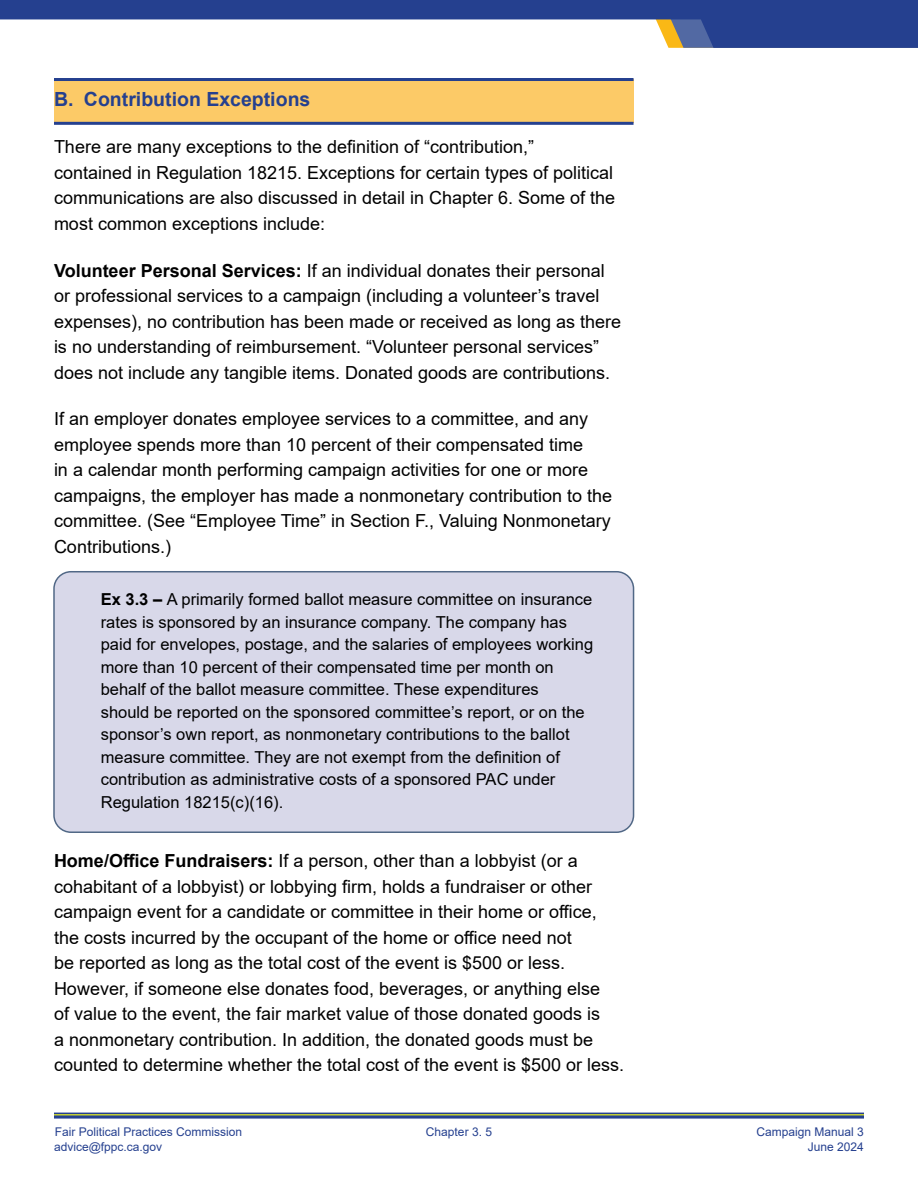
<style>
.page{position:relative;width:918px;height:1188px;background:#fff}
.page>*{position:absolute;margin:0;border:0;box-sizing:border-box;transform-origin:0 0}
.t1{font:700 19.5px "Arial";color:#25408f}
.t2{font:18px/25.5px "Arial";color:#000}
.t3{font:16.5px/22.5px "Arial";color:#000}
.t4{font:12px/15px "Arial";color:#25408f}
.s1{font-weight:700}
</style>
<div class="page">
<svg style="left:54px;top:1113px;width:810px;height:6px;background:#475e8f"></svg>
<hr style="left:54px;top:1114px;width:810px;height:1px;background:#faff16">
<svg style="left:0;top:0;width:918px;height:48px;fill:#25408f"></svg>
<div style="left:54px;top:80px;width:580px;height:43px;background:#fcca67"></div>
<hr style="left:54px;top:122px;width:580px;height:3px;background:#25408f">
<hr style="left:54px;top:78px;width:580px;height:3px;background:#25408f">
<div style="left:54px;top:572px;width:580px;height:260px;background:#d8d8e9;border-radius:17px"></div>
<div style="left:53px;top:571px;width:581px;height:262px;border:2px solid #516886;border-radius:17px"></div>
<h2 class="t1" style="left:54px;top:86px;width:258px">B Contribution Exceptions</h2>
<p class="t2" style="left:54px;top:134px;width:563px">There are many exceptions to the definition of “contribution,” contained in Regulation 18215. Exceptions for certain types of political communications are also discussed in detail in Chapter 6. Some of the most common exceptions include:</p>
<p class="t2" style="left:54px;top:257px;width:569px"><span class="s1">Volunteer Personal Services:</span> If an individual donates their personal or professional services to a campaign (including a volunteer’s travel expenses), no contribution has been made or received as long as there is no understanding of reimbursement. “Volunteer personal services” does not include any tangible items. Donated goods are contributions.</p>
<p class="t2" style="left:54px;top:406px;width:560px">If an employer donates employee services to a committee, and any employee spends more than 10 percent of their compensated time<br>in a calendar month performing campaign activities for one or more campaigns, the employer has made a nonmonetary contribution to the committee. (See “Employee Time” in Section F., Valuing Nonmonetary Contributions.)</p>
<p class="t3" style="left:101px;top:588px;width:494px"><span class="s1">Ex 3 3 –</span> A primarily formed ballot measure committee on insurance rates is sponsored by an insurance company. The company has paid for envelopes, postage, and the salaries of employees working more than 10 percent of their compensated time per month on behalf of the ballot measure committee. These expenditures<br>should be reported on the sponsored committee’s report, or on the sponsor’s own report, as nonmonetary contributions to the ballot measure committee. They are not exempt from the definition of contribution as administrative costs of a sponsored PAC under Regulation 18215(c)(16).</p>
<p class="t2" style="left:54px;top:848px;width:572px"><span class="s1">Home/Office Fundraisers:</span> If a person, other than a lobbyist (or a cohabitant of a lobbyist) or lobbying firm, holds a fundraiser or other campaign event for a candidate or committee in their home or office, the costs incurred by the occupant of the home or office need not<br>be reported as long as the total cost of the event is $500 or less.<br>However, if someone else donates food, beverages, or anything else<br>of value to the event, the fair market value of those donated goods is<br>a nonmonetary contribution. In addition, the donated goods must be counted to determine whether the total cost of the event is $500 or less.</p>
<p class="t4" style="left:54px;top:1124px;width:190px">Fair Political Practices Commission advice@fppc.ca.gov</p>
<p class="t4" style="left:426px;top:1124px;width:68px">Chapter 3. 5</p>
<p class="t4" style="left:757px;top:1124px;width:109px;text-align:right">Campaign Manual 3<br>June 2024</p>
</div>
